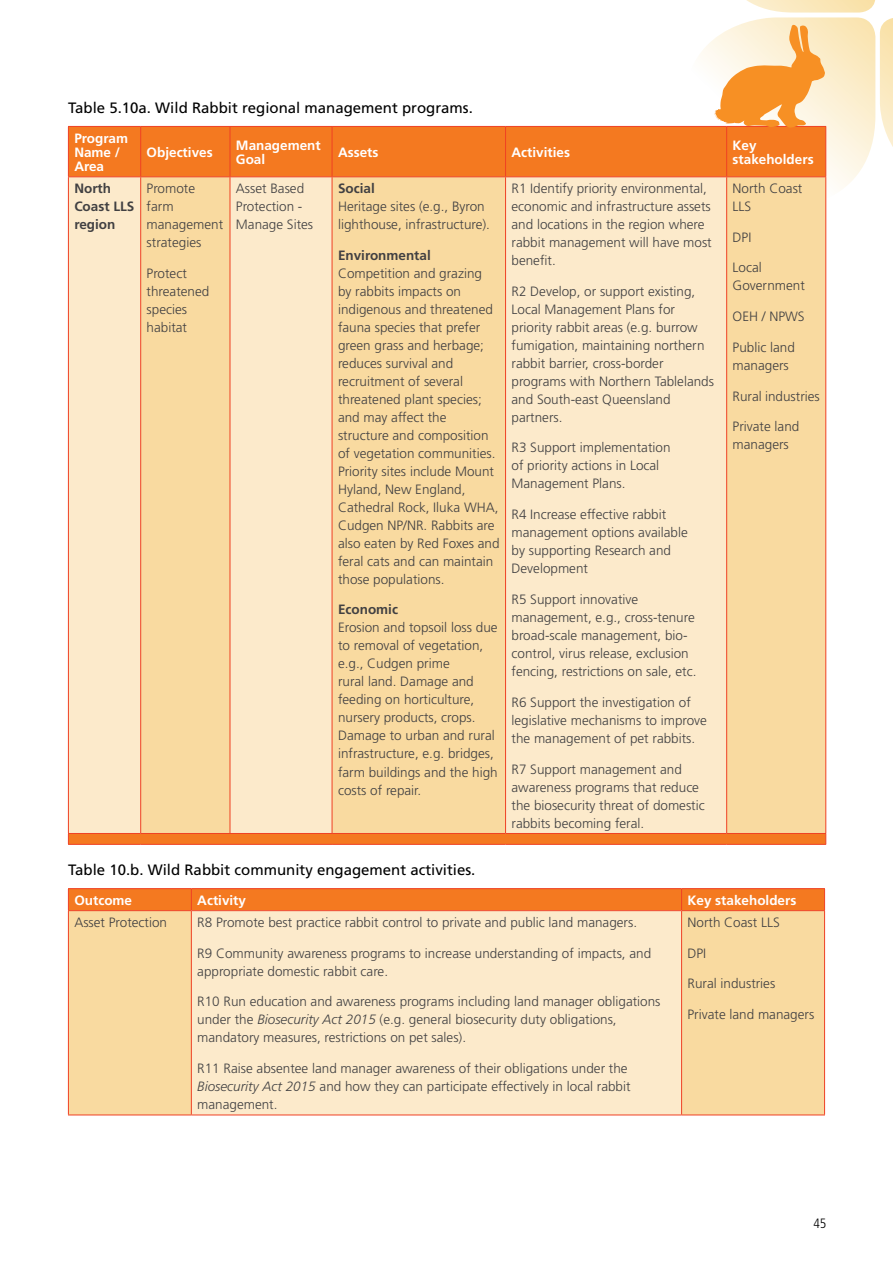
<style>
.page{position:relative;width:893px;height:1263px;background:#fff}
.page>*{position:absolute;margin:0;border:0;box-sizing:border-box;transform-origin:0 0}
.table_caption{font:15px "Frutiger LT Std";color:#000}
.table_text{font:300 13.5px/18px "Frutiger LT Std";color:#414042}
.table_heading{font:700 13.5px/14.2px "Frutiger LT Std";color:#fff}
.table_text-2{font:700 13.5px/18px "Frutiger LT Std";color:#414042}
.t1{font:300 condensed 13.5px "Frutiger LT Std";color:#000}
.s1{font-weight:700}
.s2{font-style:italic}
</style>
<div class="page">
<div style="left:69px;top:127px;width:756px;height:717px;background:#f47920"></div>
<div style="left:69px;top:177px;width:71px;height:656px;background:#fceacb"></div>
<svg style="left:141px;top:177px;width:684px;height:656px;background:#fae0b3"></svg>
<hr style="left:68px;top:126px;width:73px;height:1px;background:#ef4123">
<hr style="left:68px;top:127px;width:1px;height:49px;background:#ef4123">
<hr style="left:141px;top:126px;width:89px;height:1px;background:#ef4123">
<hr style="left:140px;top:127px;width:1px;height:49px;background:#ef4123">
<hr style="left:230px;top:126px;width:102px;height:1px;background:#ef4123">
<hr style="left:230px;top:127px;width:1px;height:49px;background:#ef4123">
<hr style="left:332px;top:126px;width:174px;height:1px;background:#ef4123">
<hr style="left:332px;top:127px;width:1px;height:49px;background:#ef4123">
<hr style="left:506px;top:126px;width:221px;height:1px;background:#ef4123">
<hr style="left:505px;top:127px;width:1px;height:49px;background:#ef4123">
<hr style="left:68px;top:176px;width:73px;height:1px;background:#ef4123">
<hr style="left:68px;top:177px;width:1px;height:656px;background:#ef4123">
<hr style="left:141px;top:176px;width:89px;height:1px;background:#ef4123">
<hr style="left:140px;top:177px;width:1px;height:656px;background:#ef4123">
<hr style="left:230px;top:176px;width:102px;height:1px;background:#ef4123">
<hr style="left:230px;top:177px;width:1px;height:656px;background:#ef4123">
<hr style="left:332px;top:176px;width:174px;height:1px;background:#ef4123">
<hr style="left:332px;top:177px;width:1px;height:656px;background:#ef4123">
<hr style="left:506px;top:176px;width:221px;height:1px;background:#ef4123">
<hr style="left:505px;top:177px;width:1px;height:656px;background:#ef4123">
<hr style="left:726px;top:177px;width:1px;height:656px;background:#ef4123">
<hr style="left:825px;top:177px;width:1px;height:656px;background:#ef4123">
<hr style="left:68px;top:833px;width:73px;height:1px;background:#ef4123">
<hr style="left:141px;top:833px;width:89px;height:1px;background:#ef4123">
<hr style="left:230px;top:833px;width:102px;height:1px;background:#ef4123">
<hr style="left:332px;top:833px;width:174px;height:1px;background:#ef4123">
<hr style="left:506px;top:833px;width:221px;height:1px;background:#ef4123">
<hr style="left:727px;top:833px;width:99px;height:1px;background:#ef4123">
<hr style="left:68px;top:844px;width:73px;height:1px;background:#ef4123">
<hr style="left:141px;top:844px;width:89px;height:1px;background:#ef4123">
<hr style="left:230px;top:844px;width:102px;height:1px;background:#ef4123">
<hr style="left:332px;top:844px;width:174px;height:1px;background:#ef4123">
<hr style="left:506px;top:844px;width:221px;height:1px;background:#ef4123">
<hr style="left:727px;top:844px;width:99px;height:1px;background:#ef4123">
<div style="left:69px;top:911px;width:755px;height:203px;background:#f9daa0"></div>
<div style="left:191px;top:911px;width:491px;height:204px;background:#fceacb"></div>
<hr style="left:68px;top:888px;width:123px;height:1px;background:#ef4123">
<hr style="left:191px;top:888px;width:491px;height:1px;background:#ef4123">
<hr style="left:682px;top:888px;width:143px;height:1px;background:#ef4123">
<div style="left:68px;top:889px;width:757px;height:21px;background:#f47920"></div>
<hr style="left:68px;top:910px;width:123px;height:1px;background:#ef4123">
<hr style="left:68px;top:911px;width:1px;height:203px;background:#ef4123">
<hr style="left:191px;top:910px;width:491px;height:1px;background:#ef4123">
<hr style="left:191px;top:911px;width:1px;height:203px;background:#ef4123">
<hr style="left:682px;top:910px;width:143px;height:1px;background:#ef4123">
<hr style="left:681px;top:911px;width:1px;height:203px;background:#ef4123">
<hr style="left:824px;top:911px;width:1px;height:203px;background:#ef4123">
<hr style="left:68px;top:1114px;width:123px;height:1px;background:#ef4123">
<hr style="left:191px;top:1114px;width:491px;height:1px;background:#ef4123">
<hr style="left:682px;top:1114px;width:143px;height:1px;background:#ef4123">
<svg style="left:683px;top:0;width:210px;height:209px"></svg>
<p class="table_caption" style="left:68px;top:99px;width:406px">Table 5.10a. Wild Rabbit regional management programs.</p>
<p class="table_heading" style="left:74px;top:131px;width:55px">Program<br>Name /<br>Area</p>
<p class="table_heading" style="left:147px;top:145px;width:68px">Objectives</p>
<p class="table_heading" style="left:236px;top:138px;width:86px">Management<br>Goal</p>
<p class="table_heading" style="left:338px;top:145px;width:42px">Assets</p>
<p class="table_heading" style="left:511px;top:145px;width:60px">Activities</p>
<p class="table_heading" style="left:733px;top:138px;width:83px">Key stakeholders</p>
<p class="table_text-2" style="left:74px;top:179px;width:62px">North<br>Coast LLS region</p>
<p class="table_text" style="left:147px;top:179px;width:78px">Promote farm management strategies</p>
<p class="table_text" style="left:147px;top:264px;width:64px">Protect threatened species habitat</p>
<p class="table_text" style="left:236px;top:179px;width:79px">Asset Based<br>Protection -<br>Manage Sites</p>
<p class="table_text" style="left:338px;top:179px;width:154px"><span class="s1">Social<br></span>Heritage sites (e.g., Byron lighthouse, infrastructure).</p>
<p class="table_text" style="left:338px;top:246px;width:163px"><span class="s1">Environmental<br></span>Competition and grazing<br>by rabbits impacts on indigenous and threatened fauna species that prefer green grass and herbage; reduces survival and recruitment of several threatened plant species; and may affect the structure and composition of vegetation communities.<br>Priority sites include Mount<br>Hyland, New England,<br>Cathedral Rock, Iluka WHA,<br>Cudgen NP/NR. Rabbits are also eaten by Red Foxes and feral cats and can maintain those populations.</p>
<p class="table_text" style="left:338px;top:601px;width:161px"><span class="s1">Economic<br></span>Erosion and topsoil loss due to removal of vegetation, e.g., Cudgen prime<br>rural land. Damage and feeding on horticulture, nursery products, crops.<br>Damage to urban and rural infrastructure, e.g. bridges, farm buildings and the high costs of repair.</p>
<p class="table_text" style="left:511px;top:179px;width:202px">R1 Identify priority environmental, economic and infrastructure assets and locations in the region where rabbit management will have most benefit.</p>
<p class="table_text" style="left:511px;top:282px;width:204px">R2 Develop, or support existing,<br>Local Management Plans for priority rabbit areas (e.g. burrow fumigation, maintaining northern rabbit barrier, cross-border programs with Northern Tablelands and South-east Queensland partners.</p>
<p class="table_text" style="left:511px;top:439px;width:161px">R3 Support implementation of priority actions in Local<br>Management Plans.</p>
<p class="table_text" style="left:511px;top:506px;width:178px">R4 Increase effective rabbit management options available by supporting Research and<br>Development</p>
<p class="table_text" style="left:511px;top:590px;width:187px">R5 Support innovative management, e.g., cross-tenure broad-scale management, bio&shy;control, virus release, exclusion fencing, restrictions on sale, etc.</p>
<p class="table_text" style="left:511px;top:693px;width:197px">R6 Support the investigation of legislative mechanisms to improve the management of pet rabbits.</p>
<p class="table_text" style="left:511px;top:760px;width:195px">R7 Support management and awareness programs that reduce the biosecurity threat of domestic rabbits becoming feral.</p>
<p class="table_text" style="left:733px;top:179px;width:71px">North Coast<br>LLS</p>
<p class="table_text" style="left:733px;top:228px;width:20px">DPI</p>
<p class="table_text" style="left:733px;top:259px;width:74px">Local<br>Government</p>
<p class="table_text" style="left:733px;top:308px;width:74px">OEH / NPWS</p>
<p class="table_text" style="left:733px;top:338px;width:64px">Public land managers</p>
<p class="table_text" style="left:733px;top:387px;width:89px">Rural industries</p>
<p class="table_text" style="left:733px;top:418px;width:68px">Private land managers</p>
<p class="table_caption" style="left:68px;top:861px;width:409px">Table 10.b. Wild Rabbit community engagement activities.</p>
<p class="table_heading" style="left:74px;top:893px;width:59px">Outcome</p>
<p class="table_heading" style="left:197px;top:893px;width:50px">Activity</p>
<p class="table_heading" style="left:687px;top:893px;width:110px">Key stakeholders</p>
<p class="table_text" style="left:74px;top:913px;width:94px">Asset Protection</p>
<p class="table_text" style="left:197px;top:913px;width:441px">R8 Promote best practice rabbit control to private and public land managers.</p>
<p class="table_text" style="left:197px;top:944px;width:455px">R9 Community awareness programs to increase understanding of impacts, and appropriate domestic rabbit care.</p>
<p class="table_text" style="left:197px;top:993px;width:465px">R10 Run education and awareness programs including land manager obligations under the <span class="s2">Biosecurity Act 2015</span> (e.g. general biosecurity duty obligations, mandatory measures, restrictions on pet sales).</p>
<p class="table_text" style="left:197px;top:1059px;width:435px">R11 Raise absentee land manager awareness of their obligations under the<br><span class="s2">Biosecurity Act 2015</span> and how they can participate effectively in local rabbit management.</p>
<p class="table_text" style="left:687px;top:913px;width:94px">North Coast LLS</p>
<p class="table_text" style="left:687px;top:944px;width:20px">DPI</p>
<p class="table_text" style="left:687px;top:975px;width:89px">Rural industries</p>
<p class="table_text" style="left:687px;top:1005px;width:128px">Private land managers</p>
<p class="t1" style="left:813px;top:1216px;width:14px">45</p>
</div>
